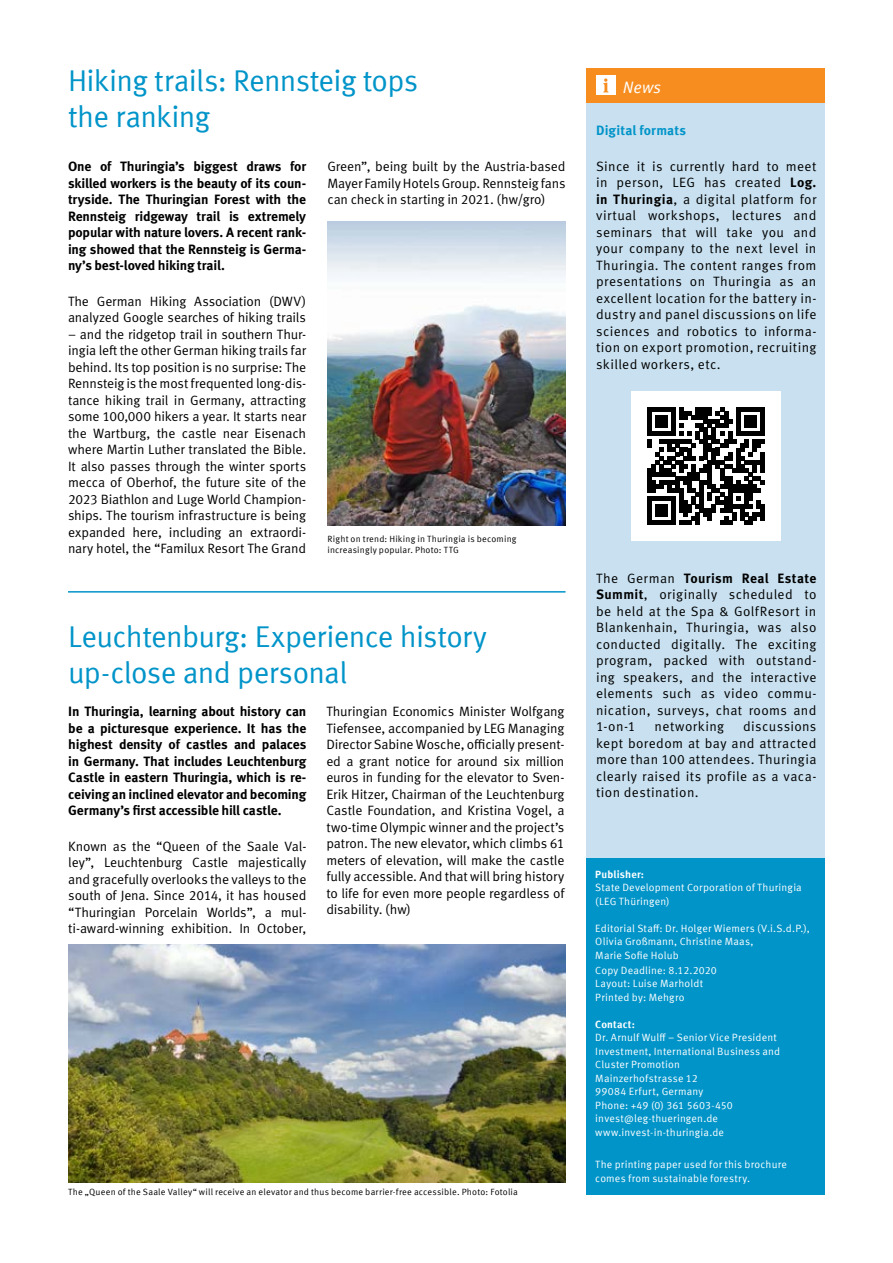
<style>
.page{position:relative;width:893px;height:1263px;background:#fff}
.page>*{position:absolute;margin:0;border:0;box-sizing:border-box;transform-origin:0 0}
.t1{font:30px/36px "Meta Offc Norm";letter-spacing:-.025em;color:#0094c9}
.t2{font:16.5px "Meta Offc Norm Ita";color:#fff}
.t3{font:13.5px/16.5px "Meta OT Norm";letter-spacing:-.005em;color:#000;text-align:justify}
.t4{font:700 13.5px/16.5px "Meta OT";letter-spacing:-.015em;color:#000;text-align:justify}
.t5{font:700 13.5px "Meta OT";letter-spacing:.025em;color:#000}
.t6{font:700 13.5px "Meta OT";letter-spacing:.005em;color:#0094c9}
.t7{font:13.5px "Meta OT Norm";letter-spacing:.03em;color:#000}
.t8{font:10.5px/13.5px "Meta Offc Norm";letter-spacing:.02em;color:#fff}
.t9{font:700 10.5px "Meta Offc";letter-spacing:.015em;color:#fff}
.t10{font:9px/10.8px "Meta Offc Norm";letter-spacing:.02em;color:#000}
.s1{font-family:"Meta OT";font-weight:700}
.s2{font-family:"Meta OT Norm";font-weight:400}
</style>
<div class="page">
<div style="left:587px;top:68px;width:238px;height:794px;background:#c8e0ef"></div>
<div style="left:587px;top:858px;width:238px;height:337px;background:#0094c9"></div>
<img style="left:327px;top:222px;width:239px;height:303px">
<hr style="left:68px;top:591px;width:498px;height:2px;background:#0094c9">
<img style="left:68px;top:944px;width:498px;height:238px">
<div style="left:587px;top:68px;width:238px;height:34px;background:#f78d1e"></div>
<div style="left:596px;top:76px;width:20px;height:19px;background:#fff"></div>
<svg style="left:603px;top:78px;width:5px;height:14px"></svg>
<div style="left:631px;top:391px;width:149px;height:150px;background:#fff"></div>
<svg style="left:647px;top:408px;width:117px;height:117px"></svg>
<hr style="left:760px;top:504px;width:4px;height:16px;background:#000">
<h1 class="t1" style="left:68px;top:63px;width:352px">Hiking trails: Rennsteig tops the ranking</h1>
<p class="t4" style="left:68px;top:158px;width:240px">One of Thuringia’s biggest draws for skilled workers is the beauty of its coun&shy;tryside. The Thuringian Forest with the Rennsteig ridgeway trail is extremely popular with nature lovers. A recent rank&shy;ing showed that the Rennsteig is Germa&shy;ny’s best-loved hiking trail.</p>
<p class="t3" style="left:68px;top:293px;width:240px">The German Hiking Association (DWV) analyzed Google searches of hiking trails</p>
<p class="t3" style="left:68px;top:326px;width:240px">– and the ridgetop trail in southern Thur&shy;ingia left the other German hiking trails far behind. Its top position is no surprise: The Rennsteig is the most frequented long-dis&shy;tance hiking trail in Germany, attracting some 100,000 hikers a year. It starts near the Wartburg, the castle near Eisenach where Martin Luther translated the Bible.<br>It also passes through the winter sports mecca of Oberhof, the future site of the 2023 Biathlon and Luge World Champion&shy;ships. The tourism infrastructure is being expanded here, including an extraordi&shy;nary hotel, the “Familux Resort The Grand</p>
<p class="t3" style="left:327px;top:158px;width:240px">Green”, being built by the Austria-based Mayer Family Hotels Group. Rennsteig fans can check in starting in 2021. (hw/gro)</p>
<p class="t10" style="left:327px;top:534px;width:191px">Right on trend: Hiking in Thuringia is becoming increasingly popular. Photo: TTG</p>
<h1 class="t1" style="left:68px;top:620px;width:420px">Leuchtenburg: Experience history up-close and personal</h1>
<p class="t4" style="left:68px;top:703px;width:240px">In Thuringia, learning about history can be a picturesque experience. It has the highest density of castles and palaces in Germany. That includes Leuchtenburg Castle in eastern Thuringia, which is re&shy;ceiving an inclined elevator and becoming Germany’s first accessible hill castle.</p>
<p class="t3" style="left:68px;top:838px;width:240px">Known as the “Queen of the Saale Val&shy;ley”, Leuchtenburg Castle majestically and gracefully overlooks the valleys to the south of Jena. Since 2014, it has housed “Thuringian Porcelain Worlds”, a mul&shy;ti-award-winning exhibition. In October,</p>
<p class="t3" style="left:326px;top:703px;width:240px">Thuringian Economics Minister Wolfgang Tiefensee, accompanied by LEG Managing Director Sabine Wosche, officially present&shy;ed a grant notice for around six million euros in funding for the elevator to Sven-Erik Hitzer, Chairman of the Leuchtenburg Castle Foundation, and Kristina Vogel, a two-time Olympic winner and the project’s patron. The new elevator, which climbs 61 meters of elevation, will make the castle fully accessible. And that will bring history to life for even more people regardless of disability. (hw)</p>
<p class="t10" style="left:68px;top:1186px;width:451px">The „Queen of the Saale Valley“ will receive an elevator and thus become barrier-free accessible. Photo: Fotolia</p>
<p class="t2" style="left:623px;top:77px;width:40px">News</p>
<p class="t6" style="left:596px;top:122px;width:91px">Digital formats</p>
<p class="t3" style="left:596px;top:158px;width:222px">Since it is currently hard to meet in person, LEG has created <span class="s1">Log. in Thuringia</span>, a digital platform for virtual workshops, lectures and seminars that will take you and your company to the next level in Thuringia. The content ranges from presentations on Thuringia as an excellent location for the battery in&shy;dustry and panel discussions on life sciences and robotics to informa&shy;tion on export promotion, recruiting skilled workers, etc.</p>
<p class="t5" style="left:596px;top:569px;width:222px"><span class="s2">The German</span> Tourism Real Estate</p>
<p class="t3" style="left:596px;top:586px;width:222px"><span class="s1">Summit</span>, originally scheduled to be held at the Spa &amp; GolfResort in Blankenhain, Thuringia, was also conducted digitally. The exciting program, packed with outstand&shy;ing speakers, and the interactive elements such as video commu&shy;nication, surveys, chat rooms and 1-on-1</p>
<p class="t7" style="left:655px;top:718px;width:71px">networking</p>
<p class="t3" style="left:596px;top:718px;width:222px;text-indent:147px">discussions kept boredom at bay and attracted more than 100 attendees. Thuringia clearly raised its profile as a vaca&shy;tion destination.</p>
<p class="t9" style="left:595px;top:868px;width:50px">Publisher:</p>
<p class="t8" style="left:595px;top:881px;width:208px">State Development Corporation of Thuringia (LEG Thüringen)</p>
<p class="t8" style="left:595px;top:921px;width:216px">Editorial Staff: Dr. Holger Wiemers (V.i.S.d.P.),<br>Olivia Großmann, Christine Maas,<br>Marie Sofie Holub</p>
<p class="t8" style="left:595px;top:963px;width:123px">Copy Deadline: 8.12.2020<br>Layout: Luise Marholdt<br>Printed by: Mehgro</p>
<p class="t9" style="left:595px;top:1018px;width:41px">Contact:</p>
<p class="t8" style="left:595px;top:1031px;width:186px">Dr. Arnulf Wulff – Senior Vice President<br>Investment, International Business and<br>Cluster Promotion<br>Mainzerhofstrasse 12<br>99084 Erfurt, Germany<br>Phone: +49 (0) 361 5603-450 invest@leg-thueringen.de www.invest-in-thuringia.de</p>
<p class="t8" style="left:595px;top:1158px;width:193px">The printing paper used for this brochure comes from sustainable forestry.</p>
</div>
